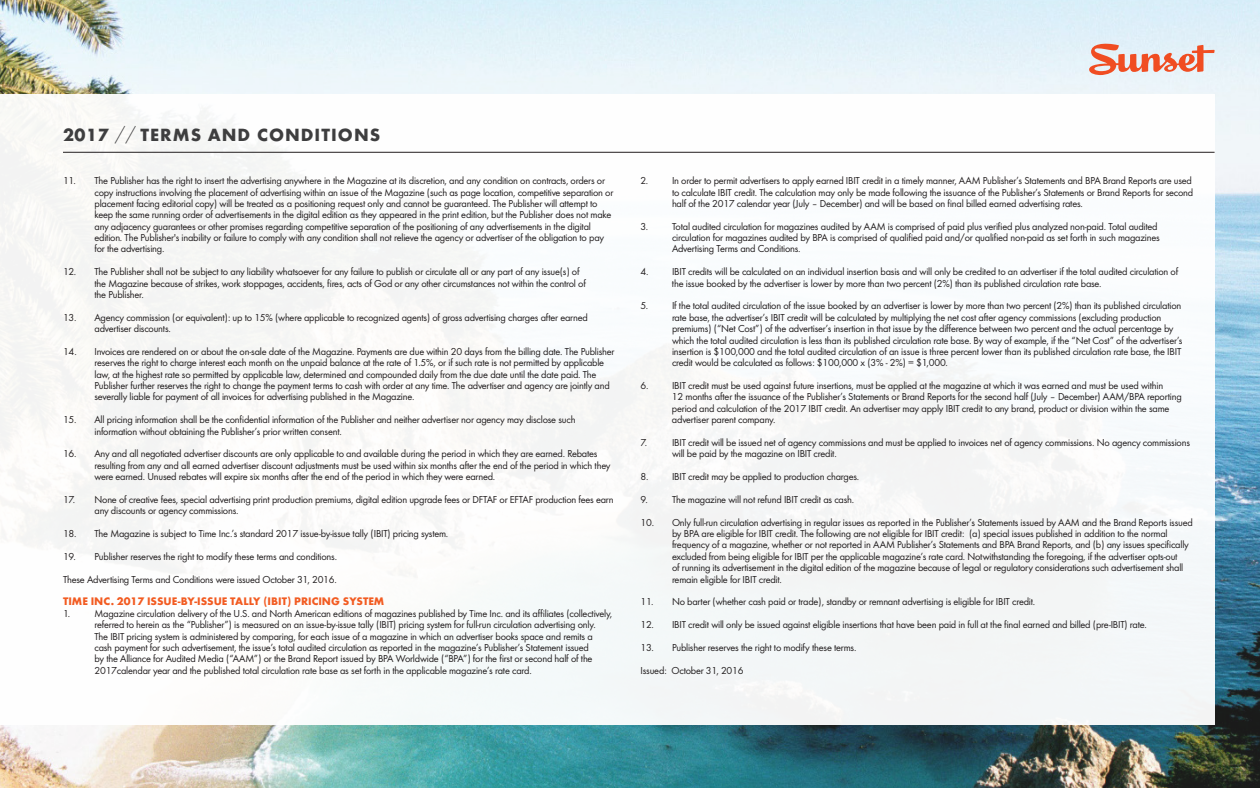
<style>
.page{position:relative;width:1260px;height:788px;background:#fff}
.page>*{position:absolute;margin:0;border:0;box-sizing:border-box;transform-origin:0 0}
.t1{font:700 18.38px "Futura";letter-spacing:.055em;color:#3e3e3f}
.t2{font:700 11.38px "Futura";color:#f25b21}
.t3{font:10.5px/11.4px "Futura Boo";letter-spacing:-.02em;color:#231f20}
.s1{font-weight:300}
</style>
<div class="page">
<img style="left:0;top:0;width:1260px;height:788px">
<div style="left:0;top:94px;width:1215px;height:630px;background:#fff"></div>
<svg style="left:1089px;top:42px;width:126px;height:33px;background:#e8b5aa"></svg>
<hr style="left:63px;top:152px;width:1152px;height:1px;background:#231f20">
<h1 class="t1" style="left:63px;top:123px;width:319px">2017 <span class="s1">//</span> TERMS AND CONDITIONS</h1>
<p class="t3" style="left:94px;top:174px;width:520px;text-indent:-32px">11. The Publisher has the right to insert the advertising anywhere in the Magazine at its discretion, and any condition on contracts, orders or copy instructions involving the placement of advertising within an issue of the Magazine (such as page location, competitive separation or placement facing editorial copy) will be treated as a positioning request only and cannot be guaranteed. The Publisher will attempt to keep the same running order of advertisements in the digital edition as they appeared in the print edition, but the Publisher does not make any adjacency guarantees or other promises regarding competitive separation of the positioning of any advertisements in the digital edition. The Publisher's inability or failure to comply with any condition shall not relieve the agency or advertiser of the obligation to pay for the advertising.</p>
<p class="t3" style="left:94px;top:265px;width:493px;text-indent:-32px">12. The Publisher shall not be subject to any liability whatsoever for any failure to publish or circulate all or any part of any issue(s) of the Magazine because of strikes, work stoppages, accidents, fires, acts of God or any other circumstances not within the control of the Publisher.</p>
<p class="t3" style="left:94px;top:311px;width:495px;text-indent:-32px">13. Agency commission (or equivalent): up to 15% (where applicable to recognized agents) of gross advertising charges after earned advertiser discounts.</p>
<p class="t3" style="left:94px;top:345px;width:522px;text-indent:-32px">14. Invoices are rendered on or about the on-sale date of the Magazine. Payments are due within 20 days from the billing date. The Publisher reserves the right to charge interest each month on the unpaid balance at the rate of 1.5%, or if such rate is not permitted by applicable law, at the highest rate so permitted by applicable law, determined and compounded daily from the due date until the date paid. The Publisher further reserves the right to change the payment terms to cash with order at any time. The advertiser and agency are jointly and severally liable for payment of all invoices for advertising published in the Magazine.</p>
<p class="t3" style="left:94px;top:413px;width:483px;text-indent:-32px">15. All pricing information shall be the confidential information of the Publisher and neither advertiser nor agency may disclose such information without obtaining the Publisher’s prior written consent.</p>
<p class="t3" style="left:94px;top:447px;width:518px;text-indent:-32px">16. Any and all negotiated advertiser discounts are only applicable to and available during the period in which they are earned. Rebates resulting from any and all earned advertiser discount adjustments must be used within six months after the end of the period in which they were earned. Unused rebates will expire six months after the end of the period in which they were earned.</p>
<p class="t3" style="left:94px;top:493px;width:521px;text-indent:-32px">17. None of creative fees, special advertising print production premiums, digital edition upgrade fees or DFTAF or EFTAF production fees earn any discounts or agency commissions.</p>
<p class="t3" style="left:63px;top:527px;width:387px">18. The Magazine is subject to Time Inc.’s standard 2017 issue-by-issue tally (IBIT) pricing system.</p>
<p class="t3" style="left:63px;top:544px;width:276px;line-height:22.8px">19. Publisher reserves the right to modify these terms and conditions.<br>These Advertising Terms and Conditions were issued October 31, 2016.</p>
<p class="t2" style="left:63px;top:594px;width:323px">TIME INC. 2017 ISSUE-BY-ISSUE TALLY (IBIT) PRICING SYSTEM</p>
<p class="t3" style="left:94px;top:607px;width:519px;text-indent:-32px">1. Magazine circulation delivery of the U.S. and North American editions of magazines published by Time Inc. and its affiliates (collectively, referred to herein as the “Publisher”) is measured on an issue-by-issue tally (IBIT) pricing system for full-run circulation advertising only.<br>The IBIT pricing system is administered by comparing, for each issue of a magazine in which an advertiser books space and remits a cash payment for such advertisement, the issue’s total audited circulation as reported in the magazine’s Publisher’s Statement issued<br>by the Alliance for Audited Media (“AAM”) or the Brand Report issued by BPA Worldwide (“BPA”) for the first or second half of the 2017calendar year and the published total circulation rate base as set forth in the applicable magazine’s rate card.</p>
<p class="t3" style="left:672px;top:174px;width:523px;text-align:justify;text-indent:-32px">2. In order to permit advertisers to apply earned IBIT credit in a timely manner, AAM Publisher’s Statements and BPA Brand Reports are used to calculate IBIT credit. The calculation may only be made following the issuance of the Publisher’s Statements or Brand Reports for second half of the 2017 calendar year (July – December) and will be based on final billed earned advertising rates.</p>
<p class="t3" style="left:672px;top:220px;width:489px;text-indent:-32px">3. Total audited circulation for magazines audited by AAM is comprised of paid plus verified plus analyzed non-paid. Total audited circulation for magazines audited by BPA is comprised of qualified paid and/or qualified non-paid as set forth in such magazines<br>Advertising Terms and Conditions.</p>
<p class="t3" style="left:672px;top:265px;width:508px;text-indent:-31px">4. IBIT credits will be calculated on an individual insertion basis and will only be credited to an advertiser if the total audited circulation of the issue booked by the advertiser is lower by more than two percent (2%) than its published circulation rate base.</p>
<p class="t3" style="left:672px;top:299px;width:512px;text-indent:-32px">5. If the total audited circulation of the issue booked by an advertiser is lower by more than two percent (2%) than its published circulation rate base, the advertiser’s IBIT credit will be calculated by multiplying the net cost after agency commissions (excluding production premiums) (“Net Cost”) of the advertiser’s insertion in that issue by the difference between two percent and the actual percentage by which the total audited circulation is less than its published circulation rate base. By way of example, if the “Net Cost” of the advertiser’s insertion is $100,000 and the total audited circulation of an issue is three percent lower than its published circulation rate base, the IBIT credit would be calculated as follows: $100,000 x (3% - 2%) = $1,000.</p>
<p class="t3" style="left:672px;top:379px;width:511px;text-indent:-31px">6. IBIT credit must be used against future insertions, must be applied at the magazine at which it was earned and must be used within<br>12 months after the issuance of the Publisher’s Statements or Brand Reports for the second half (July – December) AAM/BPA reporting period and calculation of the 2017 IBIT credit. An advertiser may apply IBIT credit to any brand, product or division within the same advertiser parent company.</p>
<p class="t3" style="left:672px;top:436px;width:520px;text-indent:-32px">7. IBIT credit will be issued net of agency commissions and must be applied to invoices net of agency commissions. No agency commissions will be paid by the magazine on IBIT credit.</p>
<p class="t3" style="left:640px;top:470px;width:220px">8. IBIT credit may be applied to production charges.</p>
<p class="t3" style="left:640px;top:493px;width:215px">9. The magazine will not refund IBIT credit as cash.</p>
<p class="t3" style="left:672px;top:516px;width:522px;text-indent:-32px">10. Only full-run circulation advertising in regular issues as reported in the Publisher’s Statements issued by AAM and the Brand Reports issued by BPA are eligible for IBIT credit. The following are not eligible for IBIT credit: (a) special issues published in addition to the normal frequency of a magazine, whether or not reported in AAM Publisher’s Statements and BPA Brand Reports, and (b) any issues specifically excluded from being eligible for IBIT per the applicable magazine’s rate card. Notwithstanding the foregoing, if the advertiser opts-out<br>of running its advertisement in the digital edition of the magazine because of legal or regulatory considerations such advertisement shall remain eligible for IBIT credit.</p>
<p class="t3" style="left:640px;top:595px;width:396px">11. No barter (whether cash paid or trade), standby or remnant advertising is eligible for IBIT credit.</p>
<p class="t3" style="left:640px;top:618px;width:508px">12. IBIT credit will only be issued against eligible insertions that have been paid in full at the final earned and billed (pre-IBIT) rate.</p>
<p class="t3" style="left:640px;top:635px;width:218px;line-height:22.8px">13. Publisher reserves the right to modify these terms.<br>Issued: October 31, 2016</p>
</div>
